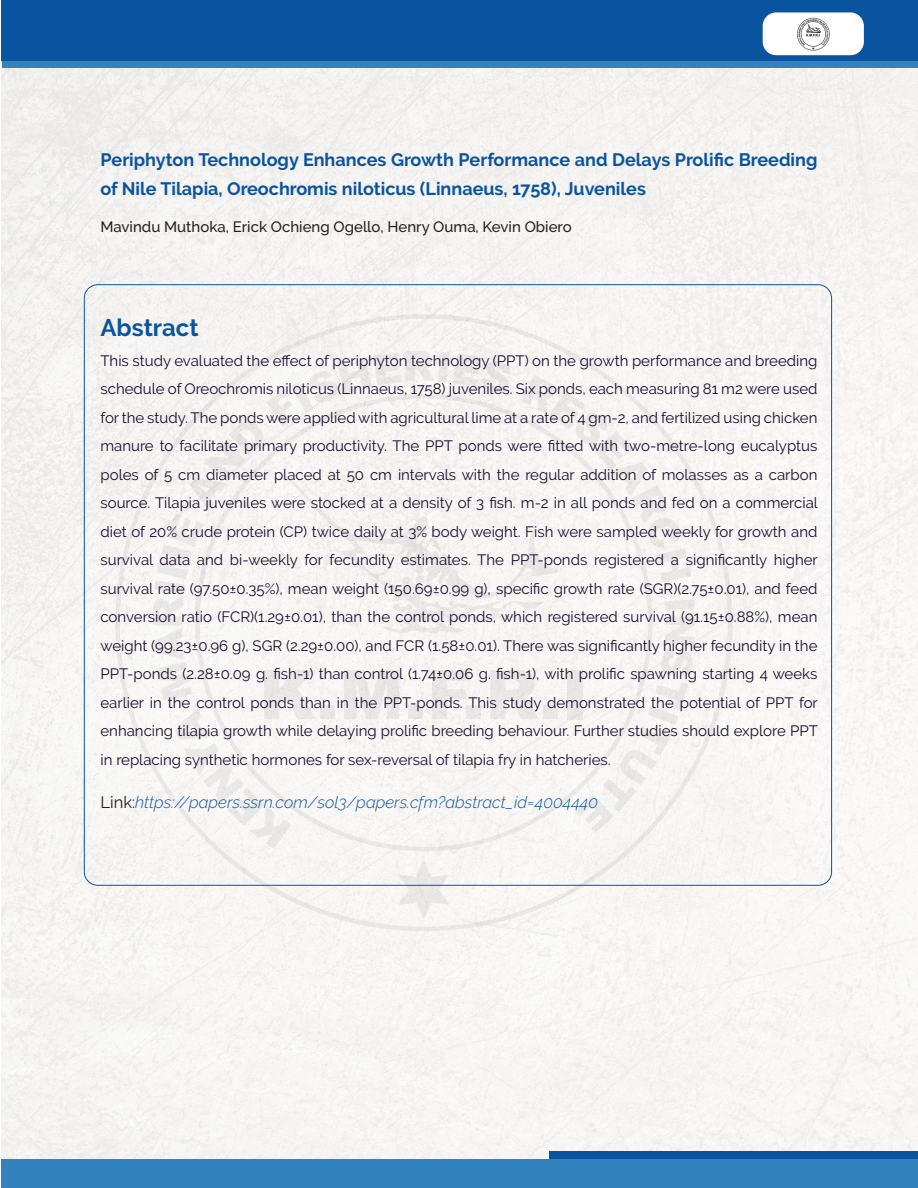
<style>
.page{position:relative;width:918px;height:1188px;background:#fff}
.page>*{position:absolute;margin:0;border:0;box-sizing:border-box;transform-origin:0 0}
.t1{font:900 68.7px "Arial";color:#231f20}
.t2{font:700 24px "Raleway";color:#0a549f}
.t3{font:700 18px/28.5px "Raleway";color:#0a549f}
.t4{font:italic 300 16.5px "Raleway";color:#0a549f}
.t5{font:15px/28.5px "Raleway";color:#180d26;text-align:justify}
.t6{font:500 15px "Raleway";color:#231f20}
.s1{font-weight:400;font-style:normal;color:#231f20}
</style>
<div class="page">
<img style="left:2px;top:67px;width:916px;height:1092px">
<svg style="left:398px;top:860px;width:52px;height:60px"></svg>
<div style="left:2px;top:35px;width:916px;height:32px;background:linear-gradient(to right,#3282be,#3282be)"></div>
<div style="left:2px;top:0;width:916px;height:60px;background:#0a549f"></div>
<div style="left:763px;top:12px;width:101px;height:43px;background:#fff;border-radius:14px"></div>
<img style="left:797px;top:17px;width:33px;height:34px">
<div style="left:550px;top:1151px;width:368px;height:21px;background:#0a549f"></div>
<div style="left:2px;top:1159px;width:916px;height:29px;background:#3282be"></div>
<svg style="left:152px;top:351px;width:543px;height:482px"></svg>
<p class="t3" style="left:100px;top:146px;width:719px">Periphyton Technology Enhances Growth Performance and Delays Prolific Breeding of Nile Tilapia, Oreochromis niloticus (Linnaeus, 1758), Juveniles</p>
<p class="t6" style="left:100px;top:218px;width:473px">Mavindu Muthoka, Erick Ochieng Ogello, Henry Ouma, Kevin Obiero</p>
<p class="t2" style="left:100px;top:314px;width:100px">Abstract</p>
<p class="t5" style="left:100px;top:346px;width:719px">This study evaluated the effect of periphyton technology (PPT) on the growth performance and breeding schedule of Oreochromis niloticus (Linnaeus, 1758) juveniles. Six ponds, each measuring 81 m2 were used for the study. The ponds were applied with agricultural lime at a rate of 4 gm-2, and fertilized using chicken manure to facilitate primary productivity. The PPT ponds were fitted with two-metre-long eucalyptus poles of 5 cm diameter placed at 50 cm intervals with the regular addition of molasses as a carbon source. Tilapia juveniles were stocked at a density of 3 fish. m-2 in all ponds and fed on a commercial diet of 20% crude protein (CP) twice daily at 3% body weight. Fish were sampled weekly for growth and survival data and bi-weekly for fecundity estimates. The PPT-ponds registered a significantly higher survival rate (97.50±0.35%), mean weight (150.69±0.99 g), specific growth rate (SGR)(2.75±0.01), and feed conversion ratio (FCR)(1.29±0.01), than the control ponds, which registered survival (91.15±0.88%), mean weight (99.23±0.96 g), SGR (2.29±0.00), and FCR (1.58±0.01). There was significantly higher fecundity in the PPT-ponds (2.28±0.09 g. fish-1) than control (1.74±0.06 g. fish-1), with prolific spawning starting 4 weeks earlier in the control ponds than in the PPT-ponds. This study demonstrated the potential of PPT for enhancing tilapia growth while delaying prolific breeding behaviour. Further studies should explore PPT in replacing synthetic hormones for sex-reversal of tilapia fry in hatcheries.</p>
<p class="t4" style="left:100px;top:793px;width:499px"><span class="s1">Link:</span>https://papers.ssrn.com/sol3/papers.cfm?abstract_id=4004440</p>
<h1 class="t1" style="left:259px;top:656px;width:331px">K.M.F.R.I</h1>
</div>
